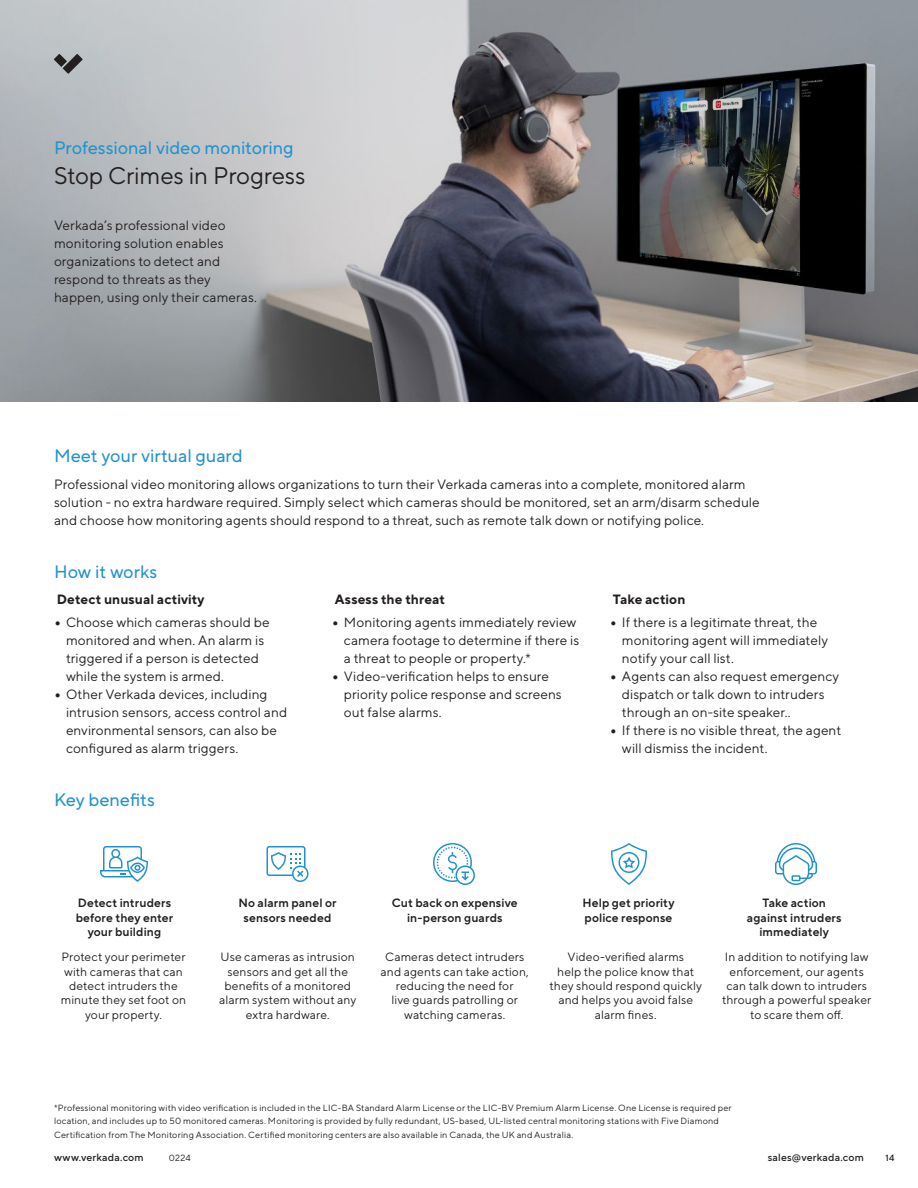
<style>
.page{position:relative;width:918px;height:1188px;background:#fff}
.page>*{position:absolute;margin:0;border:0;box-sizing:border-box;transform-origin:0 0}
.t1{font:24px "TT Norms Pro";letter-spacing:-.01em;color:#231f20}
.Level_2-Subtitles-Sentence_case{font:18px "TT Norms Pro";letter-spacing:-.005em;color:#2292cc}
.Level_4-_Body_Paragraph{font:13.5px/18px "TT Norms Pro";letter-spacing:.01em;color:#231f20}
.Level_3-Body_Title-Sentence_case{font:700 13.5px "TT Norms Pro";letter-spacing:.01em;color:#231f20}
.Level_4-_Body_Paragraph-2{font:12px/14.4px "TT Norms Pro";letter-spacing:.01em;color:#231f20;text-align:center}
.t2{font:600 12px/14.4px "TT Norms Pro";letter-spacing:.01em;color:#231f20;text-align:center}
.t3{font:500 10.5px "TT Norms Pro";letter-spacing:.02em;color:#231f20}
.t4{font:9px/13.5px "TT Norms Pro";letter-spacing:.02em;color:#231f20}
.t5{font:500 9px "TT Norms Pro";color:#231f20}
.s1{font-weight:900}
</style>
<div class="page">
<img style="left:0;top:0;width:918px;height:402px">
<svg style="left:54px;top:54px;width:29px;height:20px"></svg>
<svg style="left:775px;top:843px;width:42px;height:42px"></svg>
<svg style="left:433px;top:843px;width:42px;height:42px"></svg>
<svg style="left:100px;top:846px;width:48px;height:36px"></svg>
<svg style="left:611px;top:843px;width:36px;height:42px"></svg>
<svg style="left:266px;top:846px;width:43px;height:36px"></svg>
<p class="Level_2-Subtitles-Sentence_case" style="left:54px;top:134px;width:241px">Professional video monitoring</p>
<p class="t1" style="left:54px;top:158px;width:253px">Stop Crimes in Progress</p>
<p class="Level_4-_Body_Paragraph" style="left:54px;top:215px;width:205px">Verkada’s professional video monitoring solution enables organizations to detect and respond to threats as they happen, using only their cameras.</p>
<p class="Level_2-Subtitles-Sentence_case" style="left:54px;top:443px;width:190px">Meet your virtual guard</p>
<p class="Level_4-_Body_Paragraph" style="left:54px;top:474px;width:707px">Professional video monitoring allows organizations to turn their Verkada cameras into a complete, monitored alarm solution - no extra hardware required. Simply select which cameras should be monitored, set an arm/disarm schedule and choose how monitoring agents should respond to a threat, such as remote talk down or notifying police.</p>
<p class="Level_2-Subtitles-Sentence_case" style="left:54px;top:558px;width:105px">How it works</p>
<p class="Level_3-Body_Title-Sentence_case" style="left:57px;top:589px;width:149px">Detect unusual activity</p>
<p class="Level_4-_Body_Paragraph" style="left:66px;top:612px;width:205px;text-indent:-12px"><span class="s1">•</span> Choose which cameras should be monitored and when. An alarm is triggered if a person is detected while the system is armed.</p>
<p class="Level_4-_Body_Paragraph" style="left:66px;top:684px;width:223px;text-indent:-12px"><span class="s1">•</span> Other Verkada devices, including intrusion sensors, access control and environmental sensors, can also be configured as alarm triggers.</p>
<p class="Level_2-Subtitles-Sentence_case" style="left:54px;top:786px;width:102px">Key benefits</p>
<p class="Level_3-Body_Title-Sentence_case" style="left:335px;top:589px;width:112px">Assess the threat</p>
<p class="Level_4-_Body_Paragraph" style="left:344px;top:612px;width:237px;text-indent:-12px"><span class="s1">•</span> Monitoring agents immediately review camera footage to determine if there is a threat to people or property.*</p>
<p class="Level_4-_Body_Paragraph" style="left:344px;top:666px;width:219px;text-indent:-12px"><span class="s1">•</span> Video-verification helps to ensure priority police response and screens out false alarms.</p>
<p class="Level_3-Body_Title-Sentence_case" style="left:613px;top:589px;width:74px">Take action</p>
<p class="Level_4-_Body_Paragraph" style="left:622px;top:612px;width:207px;text-indent:-12px"><span class="s1">•</span> If there is a legitimate threat, the monitoring agent will immediately notify your call list.</p>
<p class="Level_4-_Body_Paragraph" style="left:622px;top:666px;width:219px;text-indent:-12px"><span class="s1">•</span> Agents can also request emergency dispatch or talk down to intruders through an on-site speaker..</p>
<p class="Level_4-_Body_Paragraph" style="left:622px;top:720px;width:221px;text-indent:-12px"><span class="s1">•</span> If there is no visible threat, the agent will dismiss the incident.</p>
<p class="t2" style="left:76px;top:895px;width:99px">Detect intruders before they enter your building</p>
<p class="t2" style="left:238px;top:895px;width:100px">No alarm panel or sensors needed</p>
<p class="t2" style="left:392px;top:895px;width:127px">Cut back on expensive in-person guards</p>
<p class="t2" style="left:583px;top:895px;width:93px;text-align:left">Help get priority police response</p>
<p class="t2" style="left:747px;top:895px;width:96px">Take action against intruders immediately</p>
<p class="Level_4-_Body_Paragraph-2" style="left:61px;top:949px;width:127px">Protect your perimeter with cameras that can detect intruders the minute they set foot on your property.</p>
<p class="Level_4-_Body_Paragraph-2" style="left:219px;top:949px;width:139px">Use cameras as intrusion sensors and get all the benefits of a monitored alarm system without any extra hardware.</p>
<p class="Level_4-_Body_Paragraph-2" style="left:381px;top:949px;width:150px">Cameras detect intruders and agents can take action, reducing the need for<br>live guards patrolling or watching cameras.</p>
<p class="Level_4-_Body_Paragraph-2" style="left:550px;top:949px;width:154px">Video-verified alarms<br>help the police know that they should respond quickly and helps you avoid false alarm fines.</p>
<p class="Level_4-_Body_Paragraph-2" style="left:722px;top:949px;width:151px">In addition to notifying law enforcement, our agents can talk down to intruders through a powerful speaker to scare them off.</p>
<p class="t4" style="left:54px;top:1100px;width:679px">*Professional monitoring with video verification is included in the LIC-BA Standard Alarm License or the LIC-BV Premium Alarm License. One License is required per location, and includes up to 50 monitored cameras. Monitoring is provided by fully redundant, US-based, UL-listed central monitoring stations with Five Diamond<br>Certification from The Monitoring Association. Certified monitoring centers are also available in Canada, the UK and Australia.</p>
<p class="t3" style="left:54px;top:1150px;width:91px">www.verkada.com</p>
<p class="t4" style="left:169px;top:1150px;width:23px">0224</p>
<p class="t3" style="left:768px;top:1150px;width:98px">sales@verkada.com</p>
<p class="t5" style="left:886px;top:1151px;width:10px">14</p>
</div>
